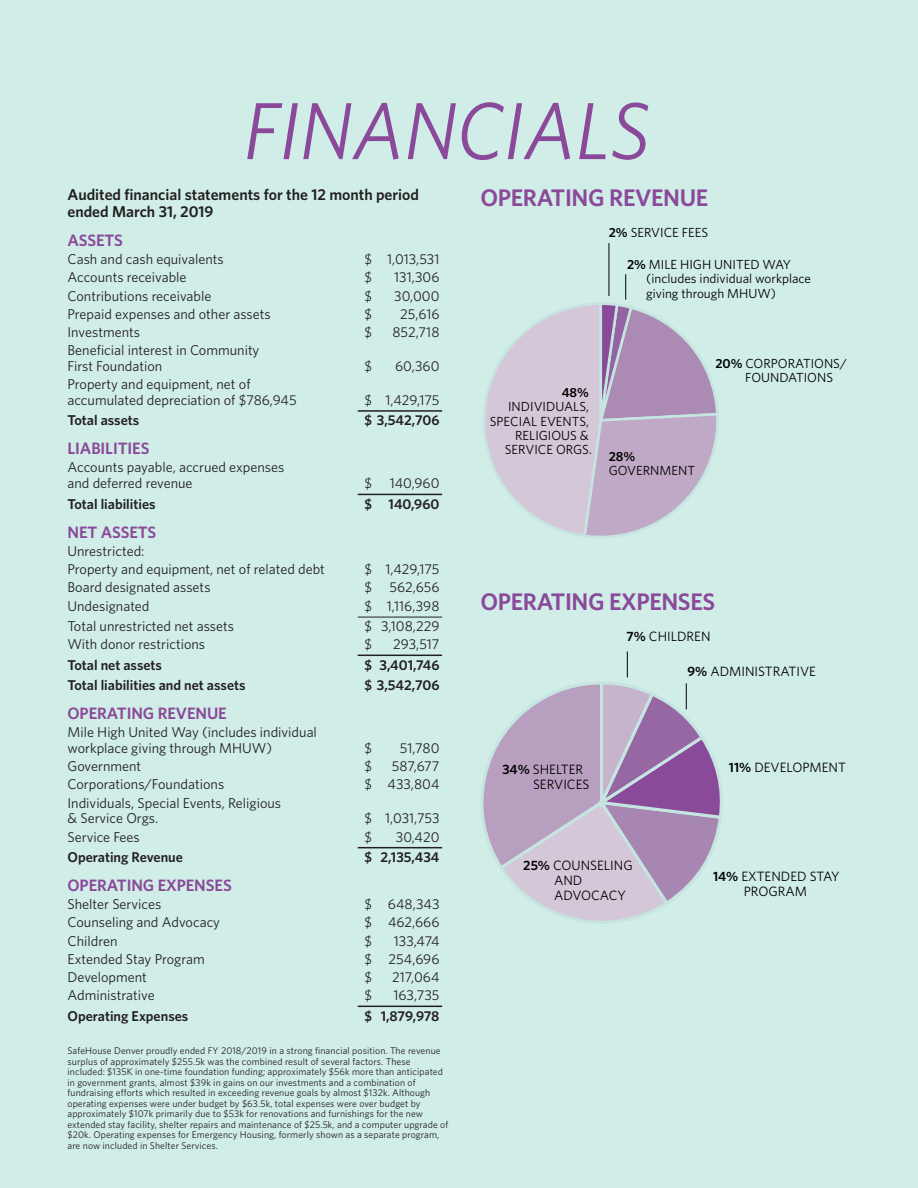
<style>
.page{position:relative;width:918px;height:1188px;background:#d0ede8}
.page>*{position:absolute;margin:0;border:0;box-sizing:border-box;transform-origin:0 0}
.t1{font:italic 81px "Whitney";letter-spacing:-.005em;color:#8b4999}
.t2{font:600 24px "Whitney";letter-spacing:-.015em;color:#8b4999}
.t3{font:600 16.5px "Whitney";letter-spacing:-.005em;color:#8b4999}
.t4{font:600 15.75px/17.2px "Whitney";color:#231f20}
.t5{font:14.25px/15.8px "Whitney";color:#231f20}
.t6{font:600 14.25px "Whitney";color:#231f20}
.t7{font:13.5px/14.7px "Whitney";color:#000}
.t8{font:13.2px/14.4px "Whitney";color:#000}
.t9{font:600 13.2px "Whitney";color:#000}
.t10{font:9.75px/10.5px "Whitney";letter-spacing:.01em;color:#231f20}
.s1{font-weight:600}
</style>
<div class="page">
<hr style="left:358px;top:410px;width:84px;height:2px;background:#231f20">
<hr style="left:358px;top:494px;width:84px;height:1px;background:#231f20">
<hr style="left:358px;top:617px;width:84px;height:1px;background:#231f20">
<hr style="left:358px;top:655px;width:84px;height:1px;background:#231f20">
<hr style="left:358px;top:847px;width:84px;height:1px;background:#231f20">
<hr style="left:358px;top:1006px;width:84px;height:1px;background:#231f20">
<hr style="left:608px;top:243px;width:1px;height:53px;background:#000">
<svg style="left:485px;top:274px;width:232px;height:262px"></svg>
<svg style="left:483px;top:651px;width:237px;height:270px"></svg>
<h1 class="t1" style="left:243px;top:83px;width:408px">FINANCIALS</h1>
<p class="t4" style="left:68px;top:185px;width:353px">Audited financial statements for the 12 month period ended March 31, 2019</p>
<p class="t3" style="left:68px;top:230px;width:57px">ASSETS</p>
<p class="t5" style="left:68px;top:251px;width:158px">Cash and cash equivalents</p>
<p class="t5" style="left:364px;top:251px;width:76px">$ 1,013,531</p>
<p class="t5" style="left:68px;top:269px;width:121px">Accounts receivable</p>
<p class="t5" style="left:364px;top:269px;width:9px">$</p>
<p class="t5" style="left:394px;top:269px;width:47px">131,306</p>
<p class="t5" style="left:68px;top:287px;width:145px">Contributions receivable</p>
<p class="t5" style="left:364px;top:287px;width:9px">$</p>
<p class="t5" style="left:394px;top:287px;width:47px">30,000</p>
<p class="t5" style="left:68px;top:306px;width:205px">Prepaid expenses and other assets</p>
<p class="t5" style="left:364px;top:306px;width:9px">$</p>
<p class="t5" style="left:400px;top:306px;width:41px">25,616</p>
<p class="t5" style="left:68px;top:324px;width:74px">Investments</p>
<p class="t5" style="left:364px;top:324px;width:9px">$</p>
<p class="t5" style="left:392px;top:324px;width:49px">852,718</p>
<p class="t5" style="left:68px;top:342px;width:193px">Beneficial interest in Community<br>First Foundation</p>
<h2 class="t2" style="left:480px;top:183px;width:229px">OPERATING REVENUE</h2>
<p class="t8" style="left:609px;top:225px;width:101px"><span class="s1">2%</span> SERVICE FEES</p>
<p class="t8" style="left:646px;top:257px;width:166px;text-indent:-19px"><span class="s1">2%</span> MILE HIGH UNITED WAY (includes individual workplace giving through MHUW)</p>
<p class="t8" style="left:745px;top:356px;width:103px;text-indent:-30px"><span class="s1">20%</span> CORPORATIONS/<br>FOUNDATIONS</p>
<p class="t5" style="left:364px;top:358px;width:9px">$</p>
<p class="t5" style="left:395px;top:358px;width:46px">60,360</p>
<p class="t5" style="left:67px;top:376px;width:231px">Property and equipment, net of accumulated depreciation of $786,945</p>
<p class="t9" style="left:562px;top:384px;width:29px">48%</p>
<p class="t8" style="left:490px;top:399px;width:104px;text-align:right">INDIVIDUALS,<br>SPECIAL EVENTS,<br>RELIGIOUS &amp;<br>SERVICE ORGS.</p>
<p class="t5" style="left:364px;top:392px;width:76px">$ 1,429,175</p>
<p class="t6" style="left:67px;top:412px;width:73px">Total assets</p>
<p class="t6" style="left:364px;top:412px;width:76px">$ 3,542,706</p>
<p class="t3" style="left:68px;top:439px;width:84px">LIABILITIES</p>
<p class="t5" style="left:68px;top:459px;width:218px">Accounts payable, accrued expenses and deferred revenue</p>
<p class="t9" style="left:609px;top:448px;width:28px">28%</p>
<p class="t8" style="left:609px;top:463px;width:88px">GOVERNMENT</p>
<p class="t5" style="left:364px;top:475px;width:76px">$ 140,960</p>
<p class="t6" style="left:67px;top:495px;width:90px">Total liabilities</p>
<p class="t6" style="left:364px;top:495px;width:76px">$ 140,960</p>
<p class="t3" style="left:68px;top:522px;width:90px">NET ASSETS</p>
<p class="t5" style="left:68px;top:542px;width:259px;line-height:18.1px">Unrestricted:<br>Property and equipment, net of related debt</p>
<p class="t5" style="left:364px;top:561px;width:76px">$ 1,429,175</p>
<p class="t5" style="left:67px;top:579px;width:145px">Board designated assets</p>
<p class="t5" style="left:364px;top:579px;width:76px">$ 562,656</p>
<p class="t5" style="left:67px;top:597px;width:84px">Undesignated</p>
<p class="t5" style="left:364px;top:597px;width:76px">$ 1,116,398</p>
<p class="t5" style="left:67px;top:618px;width:168px">Total unrestricted net assets</p>
<p class="t5" style="left:364px;top:618px;width:76px">$ 3,108,229</p>
<p class="t5" style="left:67px;top:636px;width:139px">With donor restrictions</p>
<p class="t5" style="left:364px;top:636px;width:9px">$</p>
<p class="t5" style="left:393px;top:636px;width:48px">293,517</p>
<p class="t6" style="left:67px;top:656px;width:96px">Total net assets</p>
<p class="t6" style="left:364px;top:656px;width:76px">$ 3,401,746</p>
<p class="t6" style="left:67px;top:676px;width:180px">Total liabilities and net assets</p>
<p class="t6" style="left:364px;top:676px;width:76px">$ 3,542,706</p>
<p class="t3" style="left:68px;top:703px;width:161px">OPERATING REVENUE</p>
<p class="t5" style="left:68px;top:724px;width:251px">Mile High United Way (includes individual workplace giving through MHUW)</p>
<p class="t5" style="left:364px;top:740px;width:9px">$</p>
<p class="t5" style="left:400px;top:740px;width:41px">51,780</p>
<p class="t5" style="left:67px;top:758px;width:75px">Government</p>
<p class="t5" style="left:364px;top:758px;width:9px">$</p>
<p class="t5" style="left:392px;top:758px;width:49px">587,677</p>
<p class="t5" style="left:67px;top:776px;width:158px">Corporations/Foundations</p>
<p class="t5" style="left:364px;top:776px;width:76px">$ 433,804</p>
<p class="t5" style="left:67px;top:794px;width:215px">Individuals, Special Events, Religious &amp; Service Orgs.</p>
<p class="t5" style="left:364px;top:810px;width:76px">$ 1,031,753</p>
<p class="t5" style="left:67px;top:828px;width:74px">Service Fees</p>
<p class="t5" style="left:364px;top:828px;width:9px">$</p>
<p class="t5" style="left:396px;top:828px;width:45px">30,420</p>
<p class="t6" style="left:67px;top:848px;width:117px">Operating Revenue</p>
<p class="t6" style="left:364px;top:848px;width:76px">$ 2,135,434</p>
<p class="t3" style="left:68px;top:875px;width:166px">OPERATING EXPENSES</p>
<p class="t5" style="left:68px;top:896px;width:95px">Shelter Services</p>
<p class="t5" style="left:364px;top:896px;width:76px">$ 648,343</p>
<p class="t5" style="left:67px;top:914px;width:154px">Counseling and Advocacy</p>
<p class="t5" style="left:364px;top:914px;width:76px">$ 462,666</p>
<p class="t5" style="left:67px;top:932px;width:52px">Children</p>
<p class="t5" style="left:364px;top:932px;width:9px">$</p>
<p class="t5" style="left:394px;top:932px;width:47px">133,474</p>
<p class="t5" style="left:67px;top:951px;width:139px">Extended Stay Program</p>
<p class="t5" style="left:364px;top:951px;width:76px">$ 254,696</p>
<p class="t5" style="left:67px;top:969px;width:81px">Development</p>
<p class="t5" style="left:364px;top:969px;width:9px">$</p>
<p class="t5" style="left:392px;top:969px;width:49px">217,064</p>
<p class="t5" style="left:67px;top:987px;width:89px">Administrative</p>
<p class="t5" style="left:364px;top:987px;width:9px">$</p>
<p class="t5" style="left:393px;top:987px;width:48px">163,735</p>
<p class="t6" style="left:67px;top:1007px;width:122px">Operating Expenses</p>
<p class="t6" style="left:364px;top:1007px;width:76px">$ 1,879,978</p>
<p class="t10" style="left:68px;top:1045px;width:382px">SafeHouse Denver proudly ended FY 2018/2019 in a strong financial position. The revenue surplus of approximately $255.5k was the combined result of several factors. These included: $135K in one-time foundation funding; approximately $56k more than anticipated in government grants, almost $39k in gains on our investments and a combination of fundraising efforts which resulted in exceeding revenue goals by almost $132k. Although operating expenses were under budget by $63.5k, total expenses were over budget by approximately $107k primarily due to $53k for renovations and furnishings for the new extended stay facility, shelter repairs and maintenance of $25.5k, and a computer upgrade of $20k. Operating expenses for Emergency Housing, formerly shown as a separate program, are now included in Shelter Services.</p>
<h2 class="t2" style="left:480px;top:587px;width:236px">OPERATING EXPENSES</h2>
<p class="t7" style="left:627px;top:629px;width:86px"><span class="s1">7%</span> CHILDREN</p>
<p class="t7" style="left:533px;top:761px;width:58px;text-indent:-31px"><span class="s1">34%</span> SHELTER<br>SERVICES</p>
<p class="t7" style="left:554px;top:858px;width:80px;text-indent:-31px"><span class="s1">25%</span> COUNSELING<br>AND<br>ADVOCACY</p>
<p class="t7" style="left:688px;top:664px;width:130px"><span class="s1">9%</span> ADMINISTRATIVE</p>
<p class="t7" style="left:729px;top:760px;width:119px"><span class="s1">11%</span> DEVELOPMENT</p>
<p class="t7" style="left:713px;top:869px;width:128px;text-align:center"><span class="s1">14%</span> EXTENDED STAY<br>PROGRAM</p>
</div>
